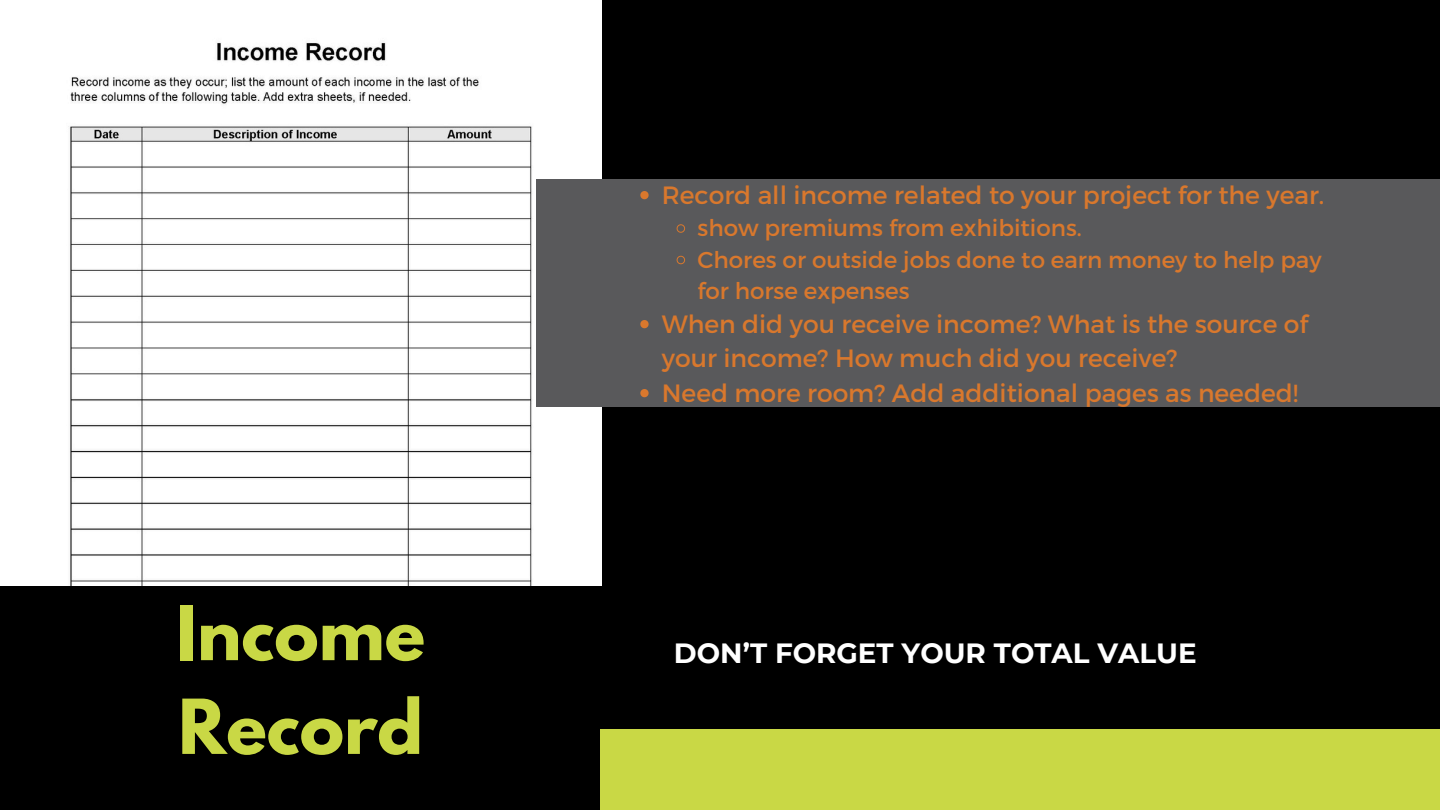
<style>
.page{position:relative;width:1440px;height:810px;background:#000}
.page>*{position:absolute;margin:0;border:0;box-sizing:border-box;transform-origin:0 0}
.t1{font:700 67.1px/93.8px "League Spartan";color:#c9d845}
.t2{font:700 27.8px "Montserrat";color:#fff}
.t3{font:25px/34.5px "Montserrat";color:#d9782d}
.t4{font:23px/31.5px "Montserrat";color:#d9782d}
</style>
<div class="page">
<img style="left:0;top:0;width:602px;height:586px">
<div style="left:536px;top:179px;width:904px;height:228px;background:#59595b"></div>
<div style="left:601px;top:729px;width:839px;height:81px;background:#c9d845"></div>
<svg style="left:640px;top:191px;width:9px;height:8px"></svg>
<svg style="left:676px;top:224px;width:9px;height:9px"></svg>
<svg style="left:676px;top:255px;width:9px;height:10px"></svg>
<svg style="left:640px;top:320px;width:9px;height:8px"></svg>
<svg style="left:640px;top:389px;width:9px;height:8px"></svg>
<p class="t1" style="left:176px;top:595px;width:250px">Income<br>Record</p>
<p class="t3" style="left:662px;top:176px;width:664px">Record all income related to your project for the year.</p>
<p class="t4" style="left:698px;top:211px;width:386px">show premiums from exhibitions.</p>
<p class="t4" style="left:698px;top:242px;width:626px">Chores or outside jobs done to earn money to help pay for horse expenses</p>
<p class="t3" style="left:662px;top:305px;width:648px">When did you receive income? What is the source of your income? How much did you receive?</p>
<p class="t3" style="left:662px;top:374px;width:638px">Need more room? Add additional pages as needed!</p>
<h1 class="t2" style="left:674px;top:636px;width:524px">DON’T FORGET YOUR TOTAL VALUE</h1>
</div>
